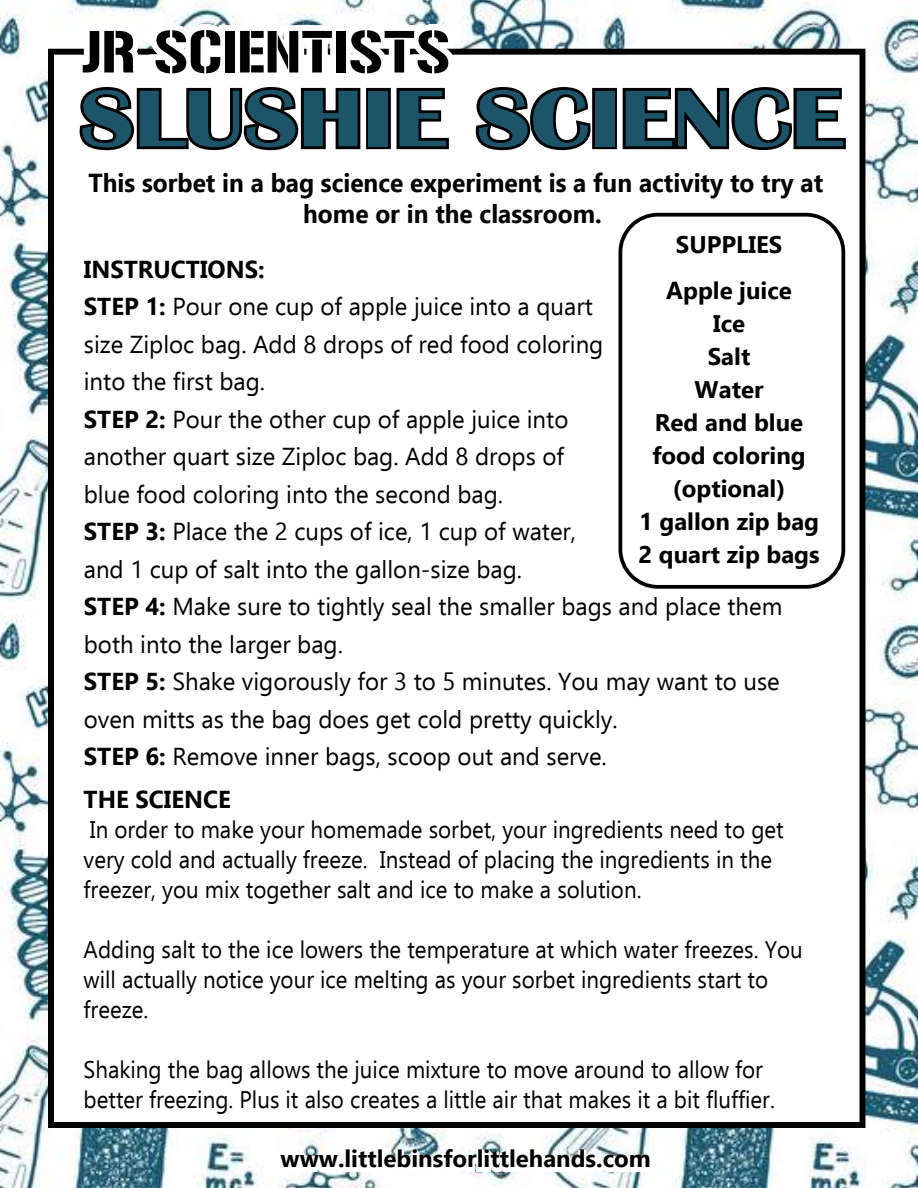
<style>
.page{position:relative;width:918px;height:1188px;background:#fff}
.page>*{position:absolute;margin:0;border:0;box-sizing:border-box;transform-origin:0 0}
.t1{font:700 83.25px "Britannic";color:#1d546a;scale:1.19 1}
.t2{font:58.8px "Gunplay";color:#000}
.t3{font:700 25.95px/30.6px "Ebrima";color:#000;text-align:center;scale:.94 1}
.t4{font:24.45px/37.5px "Ebrima";color:#000}
.t5{font:700 24.45px "Ebrima";color:#000}
.t6{font:24px/30px "Ebrima";color:#000;scale:.93 1}
.t7{font:700 24px/33px "Ebrima";color:#000;text-align:center}
.s1{font-weight:700}
</style>
<div class="page">
<img style="left:0;top:0;width:918px;height:1188px">
<svg style="left:275px;top:1146px;width:379px;height:42px"></svg>
<div style="left:48px;top:49px;width:817px;height:1079px;background:#fff;border:6px solid #000"></div>
<svg style="left:71px;top:8px;width:389px;height:143px"></svg>
<svg style="left:475px;top:87px;width:118px;height:64px"></svg>
<div style="left:592px;top:88px;width:25px;height:61px;border:6px solid #000"></div>
<svg style="left:622px;top:87px;width:224px;height:64px"></svg>
<div style="left:619px;top:213px;width:226px;height:376px;border:4px solid #000;border-radius:38px"></div>
<h2 class="t2" style="left:81px;top:21px;width:370px">JR SCIENTISTS</h2>
<h1 class="t1" style="left:80px;top:72px;width:643px">SLUSHIE SCIENCE</h1>
<p class="t3" style="left:89px;top:166px;width:783px">This sorbet in a bag science experiment is a fun activity to try at home or in the classroom.</p>
<p class="t4" style="left:84px;top:249px;width:700px"><span class="s1">INSTRUCTIONS:<br>STEP 1:</span> Pour one cup of apple juice into a quart<br>size Ziploc bag. Add 8 drops of red food coloring<br>into the first bag.<br><span class="s1">STEP 2:</span> Pour the other cup of apple juice into<br>another quart size Ziploc bag. Add 8 drops of<br>blue food coloring into the second bag.<br><span class="s1">STEP 3:</span> Place the 2 cups of ice, 1 cup of water,<br>and 1 cup of salt into the gallon-size bag.<br><span class="s1">STEP 4:</span> Make sure to tightly seal the smaller bags and place them both into the larger bag.<br><span class="s1">STEP 5:</span> Shake vigorously for 3 to 5 minutes. You may want to use oven mitts as the bag does get cold pretty quickly.<br><span class="s1">STEP 6:</span> Remove inner bags, scoop out and serve.</p>
<p class="t7" style="left:666px;top:220px;width:127px;line-height:46.5px">SUPPLIES<br>Apple juice</p>
<p class="t7" style="left:638px;top:306px;width:183px">Ice<br>Salt<br>Water<br>Red and blue food coloring (optional)<br>1 gallon zip bag<br>2 quart zip bags</p>
<p class="t5" style="left:84px;top:780px;width:149px">THE SCIENCE</p>
<p class="t6" style="left:84px;top:813px;width:754px">In order to make your homemade sorbet, your ingredients need to get very cold and actually freeze. Instead of placing the ingredients in the freezer, you mix together salt and ice to make a solution.</p>
<p class="t6" style="left:84px;top:933px;width:775px">Adding salt to the ice lowers the temperature at which water freezes. You will actually notice your ice melting as your sorbet ingredients start to freeze.</p>
<p class="t6" style="left:84px;top:1053px;width:745px">Shaking the bag allows the juice mixture to move around to allow for better freezing. Plus it also creates a little air that makes it a bit fluffier.</p>
<p class="t7" style="left:281px;top:1143px;width:372px">www.littlebinsforlittlehands.com</p>
</div>
